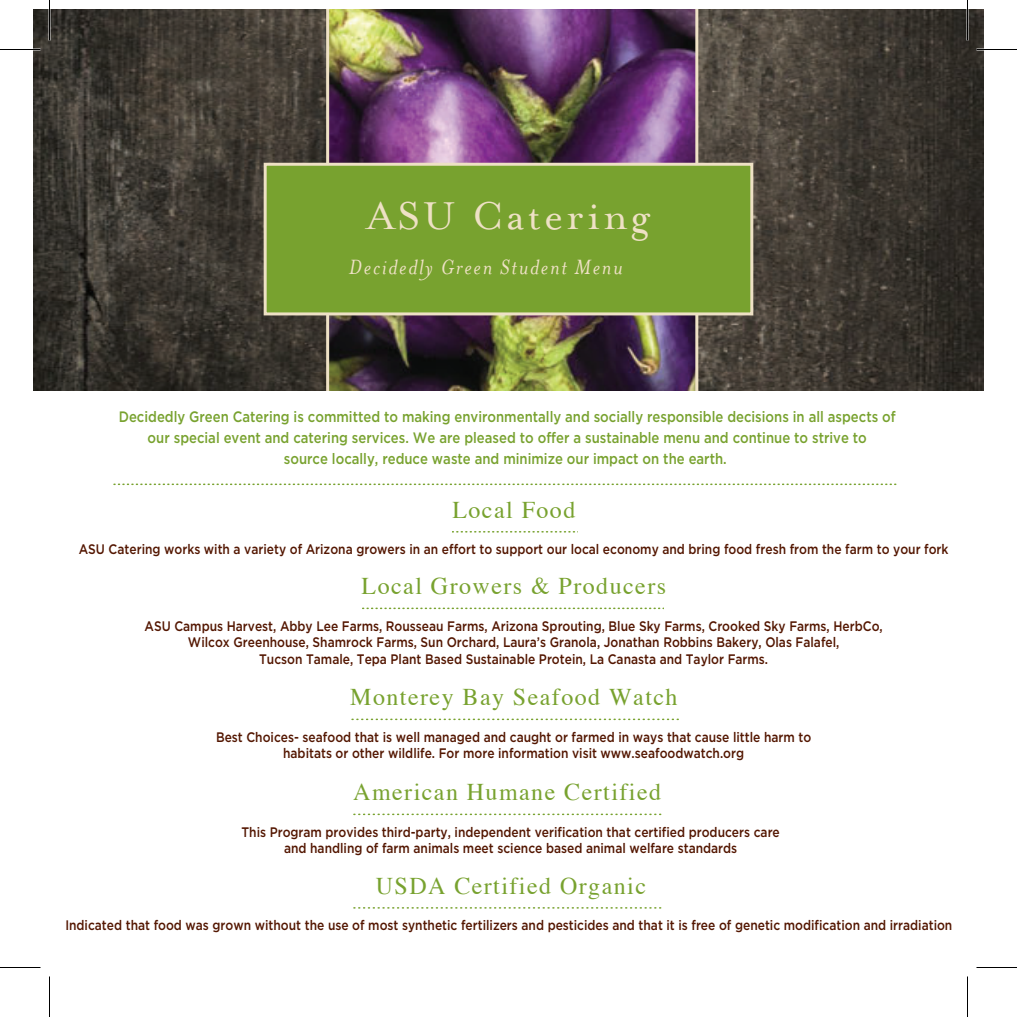
<style>
.page{position:relative;width:1017px;height:1017px;background:#fff}
.page>*{position:absolute;margin:0;border:0;box-sizing:border-box;transform-origin:0 0}
.t1{font:45px "Mrs Eaves Roman";letter-spacing:.07em;color:#eee1c5}
.t2{font:24px "Times";letter-spacing:.06em;color:#78a22f}
.t3{font:italic 24px "Mrs Eaves";letter-spacing:.07em;color:#eee1c5}
.t4{font:500 15.15px/21px "Gotham";color:#78a22f;text-align:center;scale:.87 1}
.t5{font:500 13.8px/16.5px "Gotham";color:#531600;text-align:center;scale:.87 1}
</style>
<div class="page">
<img style="left:33px;top:9px;width:951px;height:382px">
<img style="left:329px;top:9px;width:366px;height:382px">
<hr style="left:326px;top:9px;width:3px;height:382px;background:#eee1c5">
<hr style="left:695px;top:9px;width:3px;height:382px;background:#eee1c5">
<div style="left:265px;top:164px;width:487px;height:150px;background:#78a22f"></div>
<div style="left:264px;top:163px;width:489px;height:152px;border:3px solid #eee1c5"></div>
<svg style="left:453px;top:531px;width:125px;height:2px"></svg>
<svg style="left:114px;top:484px;width:783px;height:1px"></svg>
<svg style="left:362px;top:608px;width:302px;height:1px"></svg>
<svg style="left:351px;top:719px;width:328px;height:1px"></svg>
<svg style="left:354px;top:814px;width:308px;height:1px"></svg>
<svg style="left:354px;top:907px;width:308px;height:2px"></svg>
<hr style="left:0;top:49px;width:40px;height:1px;background:#000">
<hr style="left:976px;top:49px;width:41px;height:1px;background:#000">
<hr style="left:0;top:967px;width:40px;height:1px;background:#000">
<hr style="left:976px;top:967px;width:41px;height:1px;background:#000">
<hr style="left:49px;top:0;width:1px;height:40px;background:#000">
<hr style="left:49px;top:976px;width:1px;height:41px;background:#000">
<hr style="left:967px;top:0;width:1px;height:40px;background:#000">
<hr style="left:967px;top:976px;width:1px;height:41px;background:#000">
<h1 class="t1" style="left:367px;top:191px;width:285px">ASU Catering</h1>
<h2 class="t3" style="left:349px;top:254px;width:275px">Decidedly Green Student Menu</h2>
<p class="t4" style="left:119px;top:406px;width:895px">Decidedly Green Catering is committed to making environmentally and socially responsible decisions in all aspects of our special event and catering services. We are pleased to offer a sustainable menu and continue to strive to<br>source locally, reduce waste and minimize our impact on the earth.</p>
<h2 class="t2" style="left:452px;top:487px;width:124px">Local Food</h2>
<p class="t5" style="left:79px;top:541px;width:1001px">ASU Catering works with a variety of Arizona growers in an effort to support our local economy and bring food fresh from the farm to your fork</p>
<h2 class="t2" style="left:362px;top:564px;width:306px">Local Growers &amp; Producers</h2>
<p class="t5" style="left:145px;top:617px;width:850px">ASU Campus Harvest, Abby Lee Farms, Rousseau Farms, Arizona Sprouting, Blue Sky Farms, Crooked Sky Farms, HerbCo,<br>Wilcox Greenhouse, Shamrock Farms, Sun Orchard, Laura’s Granola, Jonathan Robbins Bakery, Olas Falafel,<br>Tucson Tamale, Tepa Plant Based Sustainable Protein, La Canasta and Taylor Farms.</p>
<h2 class="t2" style="left:350px;top:675px;width:329px">Monterey Bay Seafood Watch</h2>
<p class="t5" style="left:216px;top:728px;width:686px">Best Choices- seafood that is well managed and caught or farmed in ways that cause little harm to habitats or other wildlife. For more information visit www.seafoodwatch.org</p>
<h2 class="t2" style="left:353px;top:770px;width:309px">American Humane Certified</h2>
<p class="t5" style="left:241px;top:823px;width:620px">This Program provides third-party, independent verification that certified producers care and handling of farm animals meet science based animal welfare standards</p>
<h2 class="t2" style="left:376px;top:863px;width:272px">USDA Certified Organic</h2>
<p class="t5" style="left:65px;top:917px;width:1021px">Indicated that food was grown without the use of most synthetic fertilizers and pesticides and that it is free of genetic modification and irradiation</p>
</div>
